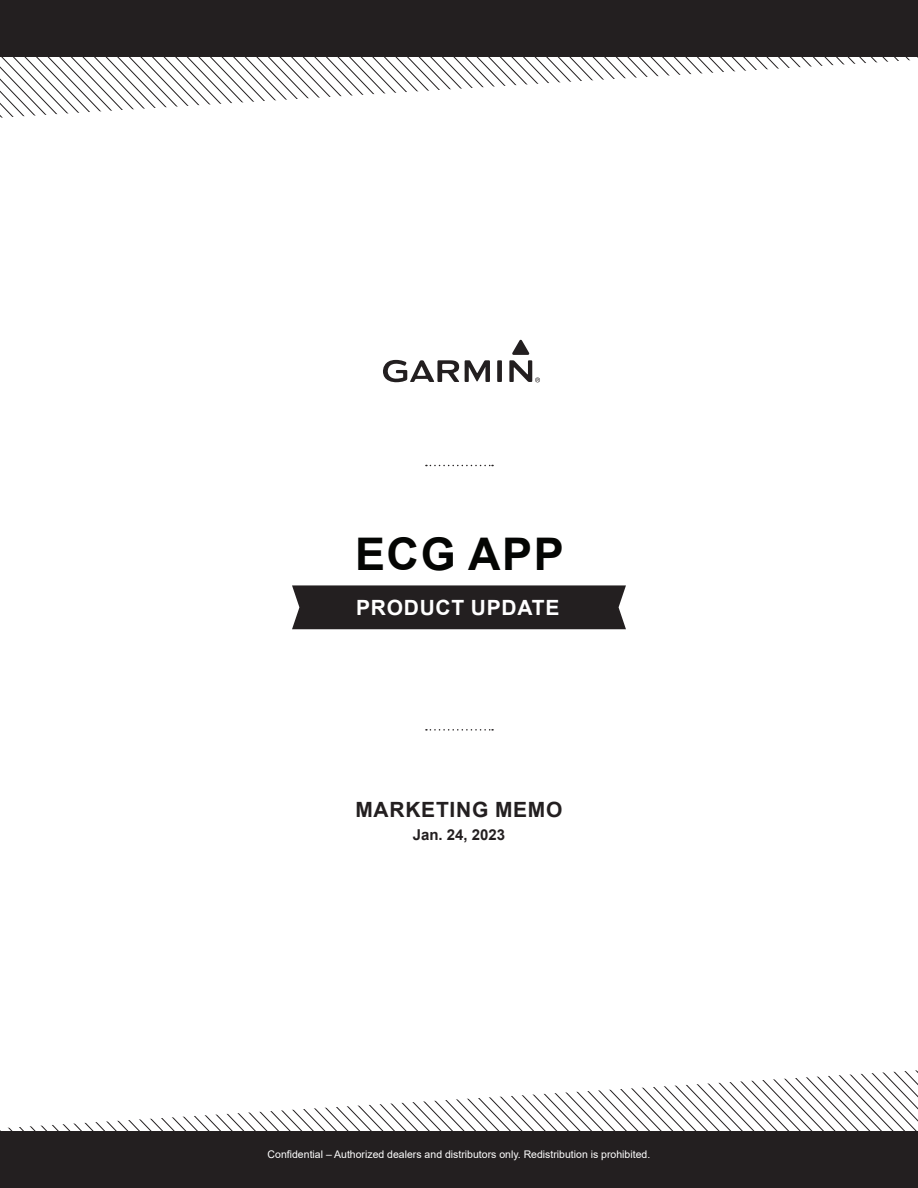
<style>
.page{position:relative;width:918px;height:1188px;background:#fff}
.page>*{position:absolute;margin:0;border:0;box-sizing:border-box;transform-origin:0 0}
.t1{font:700 45px "Arial";letter-spacing:.035em;color:#040503}
.t2{font:700 21px "Arial";letter-spacing:.035em;color:#fff}
.t3{font:700 21px "Arial";letter-spacing:.035em;color:#231f20}
.t4{font:700 15px "Arial";color:#231f20}
.t5{font:10.5px "Arial";color:#fff}
</style>
<div class="page">
<svg style="left:0;top:1070px;width:918px;height:61px"></svg>
<svg style="left:0;top:57px;width:918px;height:61px"></svg>
<div style="left:0;top:0;width:918px;height:57px;background:#231f20"></div>
<div style="left:0;top:1131px;width:918px;height:57px;background:#231f20"></div>
<svg style="left:383px;top:340px;width:157px;height:42px"></svg>
<svg style="left:426px;top:465px;width:67px;height:1px"></svg>
<div style="left:292px;top:585px;width:334px;height:44px;background:#231f20"></div>
<svg style="left:426px;top:729px;width:67px;height:2px"></svg>
<h1 class="t1" style="left:355px;top:522px;width:210px">ECG APP</h1>
<h2 class="t2" style="left:356px;top:593px;width:205px">PRODUCT UPDATE</h2>
<h2 class="t3" style="left:355px;top:795px;width:209px">MARKETING MEMO</h2>
<h3 class="t4" style="left:413px;top:825px;width:94px">Jan. 24, 2023</h3>
<p class="t5" style="left:268px;top:1147px;width:384px">Confidential – Authorized dealers and distributors only. Redistribution is prohibited.</p>
</div>
